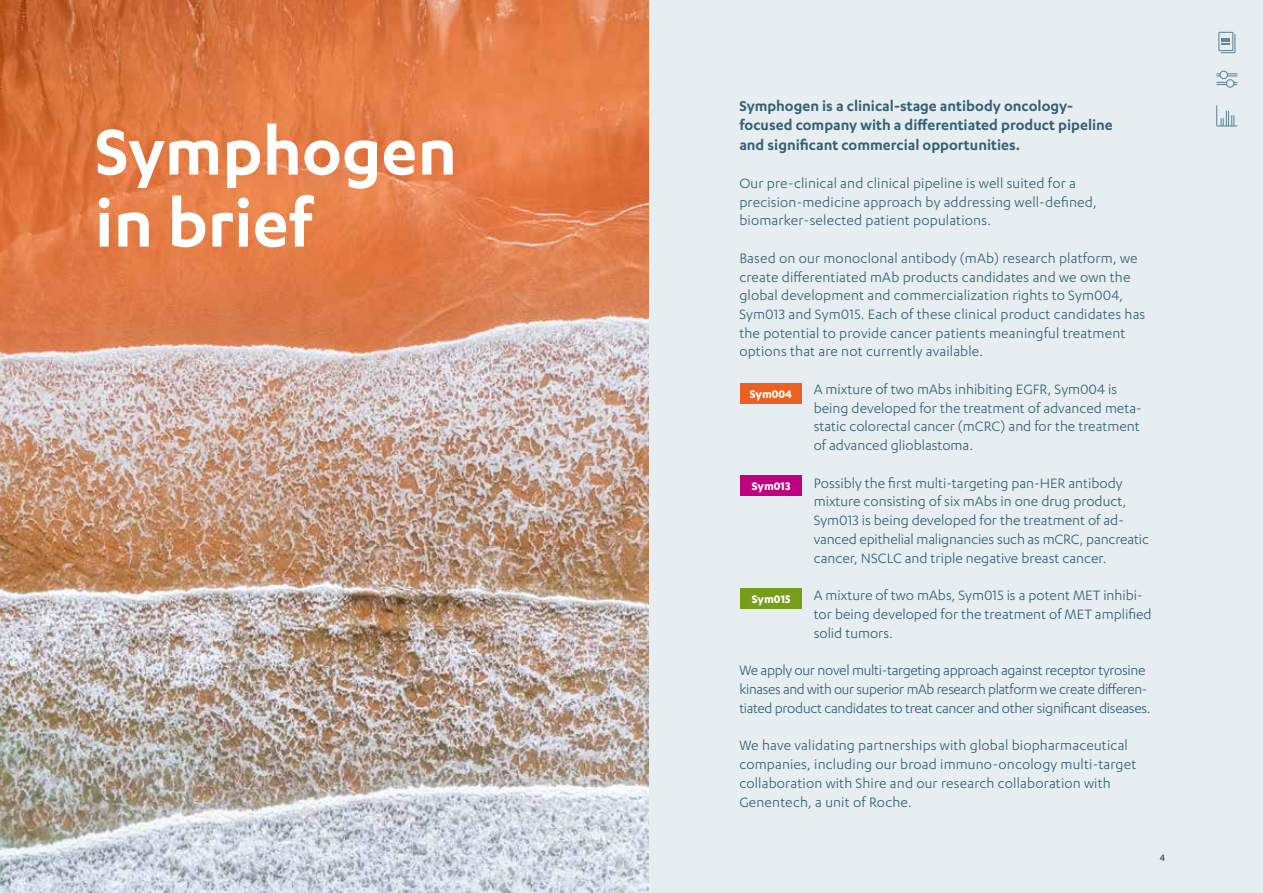
<style>
.page{position:relative;width:1263px;height:893px;background:#e7eef2}
.page>*{position:absolute;margin:0;border:0;box-sizing:border-box;transform-origin:0 0}
.t1{font:600 75px/72px "Karbon";color:#fff}
.t2{font:600 16.5px/19.5px "Karbon";color:#346174}
.t3{font:15.75px/18.8px "Karbon";letter-spacing:.005em;color:#346174}
.t4{font:15.75px/18.8px "Karbon";letter-spacing:-.02em;color:#346174}
.t5{font:700 12.75px "Karbon";color:#fff}
.t6{font:10.5px "Karbon";color:#000}
</style>
<div class="page">
<img style="left:0;top:0;width:648px;height:893px">
<div style="left:740px;top:383px;width:62px;height:21px;background:#ec611f"></div>
<div style="left:740px;top:475px;width:62px;height:21px;background:#bf027f"></div>
<div style="left:740px;top:589px;width:62px;height:20px;background:#779e18"></div>
<svg style="left:1216px;top:71px;width:22px;height:17px"></svg>
<svg style="left:1216px;top:105px;width:22px;height:22px"></svg>
<svg style="left:1218px;top:32px;width:17px;height:21px"></svg>
<h1 class="t1" style="left:95px;top:113px;width:364px">Symphogen in brief</h1>
<p class="t2" style="left:739px;top:95px;width:375px">Symphogen is a clinical-stage antibody oncology&shy;focused company with a differentiated product pipeline and significant commercial opportunities.</p>
<p class="t3" style="left:739px;top:173px;width:359px">Our pre-clinical and clinical pipeline is well suited for a precision-medicine approach by addressing well-defined, biomarker-selected patient populations.</p>
<p class="t3" style="left:739px;top:248px;width:408px">Based on our monoclonal antibody (mAb) research platform, we create differentiated mAb products candidates and we own the global development and commercialization rights to Sym004, Sym013 and Sym015. Each of these clinical product candidates has the potential to provide cancer patients meaningful treatment options that are not currently available.</p>
<p class="t3" style="left:814px;top:379px;width:330px">A mixture of two mAbs inhibiting EGFR, Sym004 is being developed for the treatment of advanced meta&shy;static colorectal cancer (mCRC) and for the treatment of advanced glioblastoma.</p>
<p class="t3" style="left:814px;top:473px;width:337px">Possibly the first multi-targeting pan-HER antibody mixture consisting of six mAbs in one drug product, Sym013 is being developed for the treatment of ad&shy;vanced epithelial malignancies such as mCRC, pancreatic cancer, NSCLC and triple negative breast cancer.</p>
<p class="t3" style="left:814px;top:586px;width:339px">A mixture of two mAbs, Sym015 is a potent MET inhibi&shy;tor being developed for the treatment of MET amplified solid tumors.</p>
<p class="t4" style="left:739px;top:661px;width:413px">We apply our novel multi-targeting approach against receptor tyrosine kinases and with our superior mAb research platform we create differen&shy;tiated product candidates to treat cancer and other significant diseases.</p>
<p class="t3" style="left:739px;top:736px;width:398px">We have validating partnerships with global biopharmaceutical companies, including our broad immuno-oncology multi-target collaboration with Shire and our research collaboration with Genentech, a unit of Roche.</p>
<p class="t5" style="left:750px;top:387px;width:44px">Sym004</p>
<p class="t5" style="left:752px;top:478px;width:40px">Sym013</p>
<p class="t5" style="left:752px;top:592px;width:40px">Sym015</p>
<p class="t6" style="left:1160px;top:852px;width:7px">4</p>
</div>
